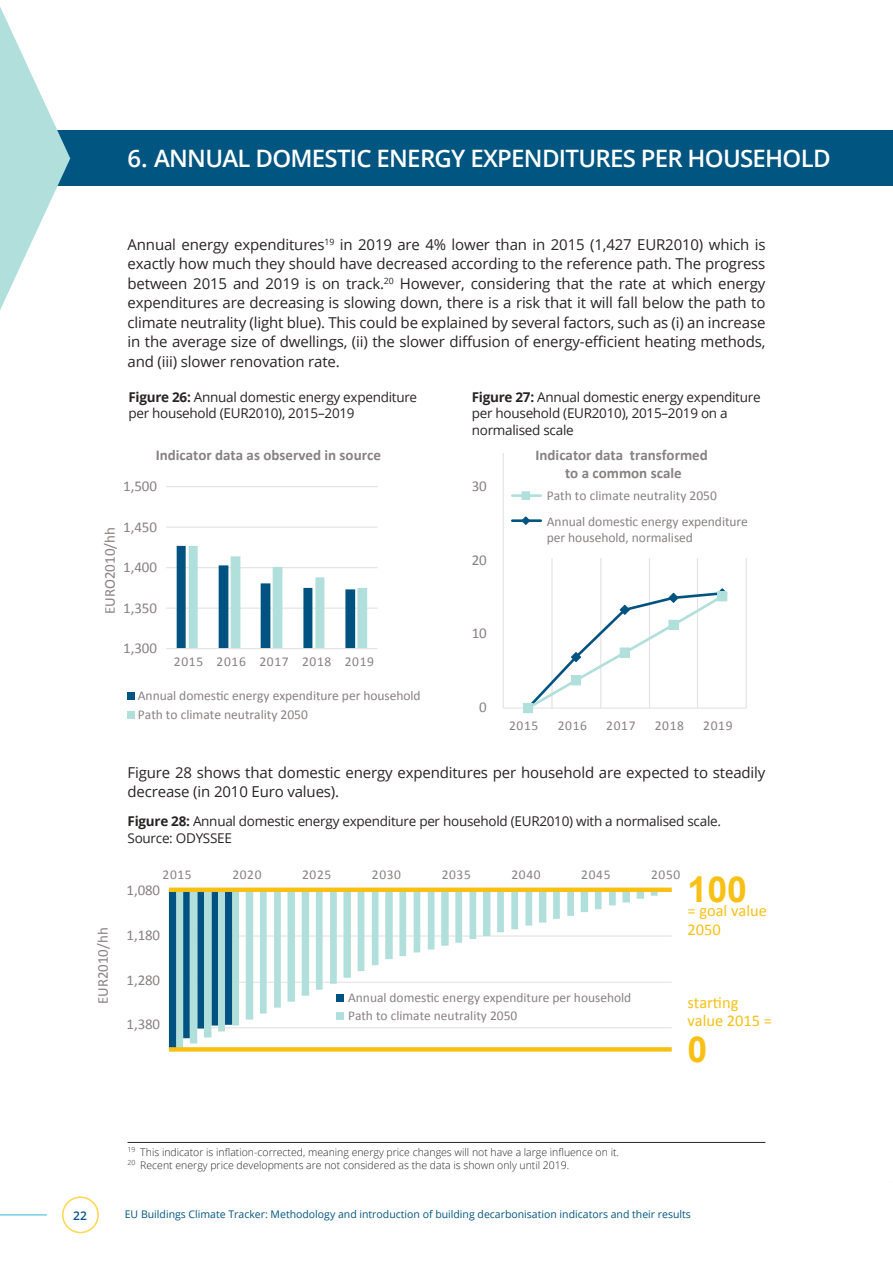
<style>
.page{position:relative;width:893px;height:1263px;background:#fff}
.page>*{position:absolute;margin:0;border:0;box-sizing:border-box;transform-origin:0 0}
.t1{font:700 35.85px "Arial";color:#f9c014}
.t2{font:600 24px "Open Sans";letter-spacing:-.03em;color:#fff}
.t3{font:16.35px/19.4px "Calibri";color:#f9c014}
.t4{font:15px/19.5px "Open Sans";letter-spacing:-.01em;color:#292424;text-align:justify}
.t5{font:700 15px/18px "Calibri";color:#888181;text-align:center}
.t6{font:15px "Calibri";letter-spacing:-.005em;color:#888181}
.t7{font:14.85px "Calibri";letter-spacing:-.005em;color:#888181}
.t8{font:13.5px/19.5px "Calibri";color:#888181}
.t9{font:13.5px/16.5px "Open Sans";letter-spacing:-.02em;color:#292424}
.t10{font:13.5px "Calibri";letter-spacing:.05em;color:#888181}
.t11{font:600 12px "Open Sans";color:#005581}
.t12{font:300 10.5px/13.5px "Open Sans";color:#292424}
.t13{font:10.5px "Open Sans";color:#005581}
.s1{font-weight:700}
</style>
<div class="page">
<hr style="left:0;top:1214px;width:47px;height:1px;background:#74cee2">
<div style="left:62px;top:1196px;width:37px;height:37px;border:2px solid #ffd64f;border-radius:50%"></div>
<div style="left:0;top:130px;width:893px;height:56px;background:#005581"></div>
<svg style="left:0;top:7px;width:70px;height:303px"></svg>
<hr style="left:128px;top:1142px;width:637px;height:1px;background:#292424">
<div style="left:128px;top:692px;width:7px;height:8px;background:#005581"></div>
<div style="left:128px;top:711px;width:7px;height:7px;background:#b1dfdc"></div>
<hr style="left:166px;top:608px;width:212px;height:1px;background:#e4e2e2">
<hr style="left:166px;top:567px;width:212px;height:1px;background:#e4e2e2">
<hr style="left:166px;top:527px;width:212px;height:1px;background:#e4e2e2">
<hr style="left:166px;top:486px;width:212px;height:1px;background:#e4e2e2">
<svg style="left:177px;top:546px;width:190px;height:102px"></svg>
<hr style="left:166px;top:648px;width:212px;height:1px;background:#e4e2e2">
<hr style="left:512px;top:519px;width:29px;height:3px;background:#005581">
<svg style="left:520px;top:516px;width:11px;height:9px"></svg>
<hr style="left:512px;top:494px;width:29px;height:3px;background:#b1dfdc">
<div style="left:522px;top:492px;width:7px;height:7px;background:#b1dfdc"></div>
<div style="left:521px;top:491px;width:9px;height:9px;border:1px solid #b1dfdc"></div>
<hr style="left:551px;top:558px;width:2px;height:150px;background:#e4e2e2">
<hr style="left:600px;top:558px;width:1px;height:150px;background:#e4e2e2">
<hr style="left:649px;top:558px;width:1px;height:150px;background:#e4e2e2">
<hr style="left:697px;top:558px;width:1px;height:150px;background:#e4e2e2">
<hr style="left:746px;top:558px;width:1px;height:150px;background:#e4e2e2">
<hr style="left:503px;top:453px;width:1px;height:255px;background:#e4e2e2">
<hr style="left:503px;top:707px;width:243px;height:2px;background:#e4e2e2">
<svg style="left:522px;top:587px;width:206px;height:127px"></svg>
<div style="left:523px;top:704px;width:9px;height:9px;background:#b1dfdb"></div>
<div style="left:523px;top:703px;width:10px;height:10px;border:1px solid #b1dfdb"></div>
<div style="left:571px;top:676px;width:9px;height:9px;background:#b1dfdb"></div>
<div style="left:571px;top:675px;width:10px;height:10px;border:1px solid #b1dfdb"></div>
<div style="left:620px;top:648px;width:9px;height:9px;background:#b1dfdb"></div>
<div style="left:620px;top:647px;width:10px;height:11px;border:1px solid #b1dfdb"></div>
<div style="left:669px;top:620px;width:9px;height:9px;background:#b1dfdb"></div>
<div style="left:668px;top:620px;width:11px;height:10px;border:1px solid #b1dfdb"></div>
<div style="left:718px;top:592px;width:9px;height:9px;background:#b1dfdb"></div>
<div style="left:717px;top:591px;width:10px;height:10px;border:1px solid #b1dfdb"></div>
<svg style="left:169px;top:892px;width:7px;height:155px"></svg>
<svg style="left:176px;top:892px;width:496px;height:155px"></svg>
<div style="left:169px;top:887px;width:503px;height:5px;background:#f9c014"></div>
<div style="left:169px;top:1047px;width:503px;height:5px;background:#f9c014"></div>
<div style="left:336px;top:994px;width:7px;height:8px;background:#005380"></div>
<div style="left:336px;top:1012px;width:7px;height:8px;background:#b1dfdb"></div>
<h2 class="t2" style="left:128px;top:141px;width:705px">6. ANNUAL DOMESTIC ENERGY EXPENDITURES PER HOUSEHOLD</h2>
<p class="t4" style="left:128px;top:234px;width:639px">Annual energy expenditures<sup>19</sup> in 2019 are 4% lower than in 2015 (1,427 EUR2010) which is exactly how much they should have decreased according to the reference path. The progress between 2015 and 2019 is on track.<sup>20</sup> However, considering that the rate at which energy expenditures are decreasing is slowing down, there is a risk that it will fall below the path to climate neutrality (light blue). This could be explained by several factors, such as (i) an increase in the average size of dwellings, (ii) the slower diffusion of energy-efficient heating methods, and (iii) slower renovation rate.</p>
<p class="t9" style="left:128px;top:388px;width:290px"><span class="s1">Figure 26:</span> Annual domestic energy expenditure per household (EUR2010), 2015–2019</p>
<p class="t9" style="left:472px;top:388px;width:290px"><span class="s1">Figure 27:</span> Annual domestic energy expenditure per household (EUR2010), 2015–2019 on a normalised scale</p>
<p class="t5" style="left:156px;top:445px;width:227px">Indicator data as observed in source</p>
<p class="t6" style="left:123px;top:476px;width:35px">1,500</p>
<p class="t6" style="left:123px;top:516px;width:35px">1,450</p>
<p class="t6" style="left:123px;top:557px;width:35px">1,400</p>
<p class="t6" style="left:123px;top:597px;width:35px">1,350</p>
<p class="t6" style="left:123px;top:638px;width:35px">1,300</p>
<p class="t6" style="left:99px;top:614px;width:88px;rotate:-90deg">EURO2010/hh</p>
<p class="t10" style="left:174px;top:652px;width:202px">2015 2016 2017 2018 2019</p>
<p class="t8" style="left:138px;top:685px;width:284px">Annual domestic energy expenditure per household<br>Path to climate neutrality 2050</p>
<p class="t6" style="left:472px;top:476px;width:17px">30</p>
<p class="t6" style="left:472px;top:549px;width:17px">20</p>
<p class="t6" style="left:472px;top:623px;width:17px">10</p>
<p class="t5" style="left:535px;top:445px;width:174px">Indicator data transformed to a common scale</p>
<p class="t8" style="left:547px;top:485px;width:172px">Path to climate neutrality 2050</p>
<p class="t8" style="left:547px;top:513px;width:203px;line-height:16.2px">Annual domestic energy expenditure per household, normalised</p>
<p class="t6" style="left:479px;top:696px;width:9px">0</p>
<p class="t8" style="left:509px;top:715px;width:31px">2015</p>
<p class="t8" style="left:558px;top:715px;width:31px">2016</p>
<p class="t8" style="left:606px;top:715px;width:31px">2017</p>
<p class="t8" style="left:655px;top:715px;width:31px">2018</p>
<p class="t8" style="left:703px;top:715px;width:31px">2019</p>
<p class="t7" style="left:93px;top:1004px;width:78px;rotate:-90deg">EUR2010/hh</p>
<p class="t4" style="left:128px;top:762px;width:639px">Figure 28 shows that domestic energy expenditures per household are expected to steadily decrease (in 2010 Euro values).</p>
<p class="t9" style="left:128px;top:813px;width:595px"><span class="s1">Figure 28:</span> Annual domestic energy expenditure per household (EUR2010) with a normalised scale.<br>Source: ODYSSEE</p>
<p class="t8" style="left:163px;top:864px;width:31px">2015</p>
<p class="t8" style="left:232px;top:864px;width:31px">2020</p>
<p class="t8" style="left:302px;top:864px;width:31px">2025</p>
<p class="t8" style="left:372px;top:864px;width:31px">2030</p>
<p class="t8" style="left:442px;top:864px;width:31px">2035</p>
<p class="t8" style="left:511px;top:864px;width:31px">2040</p>
<p class="t8" style="left:581px;top:864px;width:31px">2045</p>
<p class="t8" style="left:651px;top:864px;width:31px">2050</p>
<h1 class="t1" style="left:687px;top:865px;width:61px">100</h1>
<p class="t3" style="left:687px;top:900px;width:81px">= goal value<br>2050</p>
<p class="t7" style="left:127px;top:880px;width:35px">1,080</p>
<p class="t7" style="left:127px;top:924px;width:35px">1,180</p>
<p class="t7" style="left:127px;top:969px;width:35px">1,280</p>
<p class="t7" style="left:127px;top:1014px;width:35px">1,380</p>
<p class="t8" style="left:348px;top:989px;width:285px;line-height:17.2px">Annual domestic energy expenditure per household<br>Path to climate neutrality 2050</p>
<p class="t3" style="left:687px;top:993px;width:86px;line-height:17.9px">starting value 2015 =</p>
<h1 class="t1" style="left:687px;top:1025px;width:21px">0</h1>
<p class="t12" style="left:128px;top:1145px;width:493px"><sup>19</sup> This indicator is inflation-corrected, meaning energy price changes will not have a large influence on it.<br><sup>20</sup> Recent energy price developments are not considered as the data is shown only until 2019.</p>
<p class="t11" style="left:73px;top:1207px;width:15px">22</p>
<p class="t13" style="left:125px;top:1207px;width:568px">EU Buildings Climate Tracker: Methodology and introduction of building decarbonisation indicators and their results</p>
</div>
